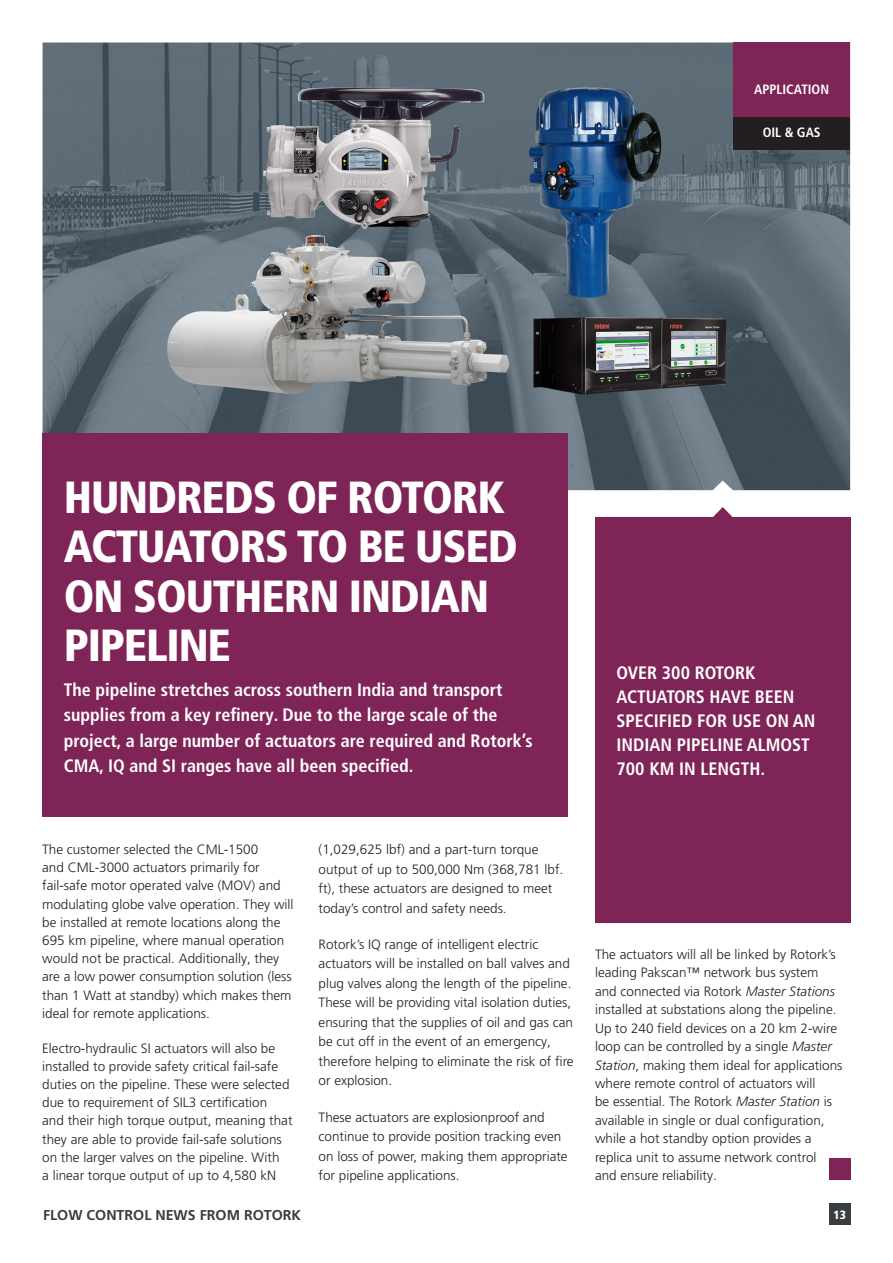
<style>
.page{position:relative;width:893px;height:1263px;background:#fff}
.page>*{position:absolute;margin:0;border:0;box-sizing:border-box;transform-origin:0 0}
.t1{font:900 condensed 45px/49.5px "Frutiger LT Pro";letter-spacing:-.025em;color:#fff}
.t2{font:700 condensed 18px/24px "Frutiger LT Pro";color:#fff}
.t3{font:700 14.25px "Frutiger LT Pro";color:#3a3d40}
.t4{font:300 13.5px/18.1px "Frutiger LT Pro";color:#231f20}
.t5{font:700 condensed 13.5px "Frutiger LT Pro";color:#fff}
.t6{font:900 condensed 12px "Frutiger LT Pro";color:#fff}
.s1{font-style:italic}
</style>
<div class="page">
<img style="left:43px;top:43px;width:807px;height:447px">
<div style="left:733px;top:43px;width:117px;height:107px;background:#7f2456"></div>
<div style="left:733px;top:117px;width:117px;height:33px;background:#231f20"></div>
<div style="left:595px;top:517px;width:255px;height:405px;background:#7f2456"></div>
<svg style="left:713px;top:507px;width:20px;height:10px"></svg>
<div style="left:829px;top:1158px;width:21px;height:21px;background:#7f2456"></div>
<div style="left:43px;top:434px;width:525px;height:383px;background:#7f2456"></div>
<div style="left:829px;top:1203px;width:21px;height:22px;background:#3a3d40"></div>
<p class="t5" style="left:754px;top:82px;width:76px">APPLICATION</p>
<p class="t5" style="left:763px;top:124px;width:60px">OIL &amp; GAS</p>
<h1 class="t1" style="left:64px;top:472px;width:455px">HUNDREDS OF ROTORK<br>ACTUATORS TO BE USED<br>ON SOUTHERN INDIAN<br>PIPELINE</h1>
<h2 class="t2" style="left:64px;top:676px;width:470px;line-height:25.5px">The pipeline stretches across southern India and transport supplies from a key refinery. Due to the large scale of the project, a large number of actuators are required and Rotork’s CMA, IQ and SI ranges have all been specified.</h2>
<h2 class="t2" style="left:617px;top:660px;width:200px">OVER 300 ROTORK<br>ACTUATORS HAVE BEEN<br>SPECIFIED FOR USE ON AN<br>INDIAN PIPELINE ALMOST<br>700 KM IN LENGTH.</h2>
<p class="t4" style="left:42px;top:840px;width:253px">The customer selected the CML-1500<br>and CML-3000 actuators primarily for fail-safe motor operated valve (MOV) and modulating globe valve operation. They will be installed at remote locations along the 695 km pipeline, where manual operation would not be practical. Additionally, they are a low power consumption solution (less than 1 Watt at standby) which makes them ideal for remote applications.</p>
<p class="t4" style="left:42px;top:1039px;width:252px">Electro-hydraulic SI actuators will also be installed to provide safety critical fail-safe duties on the pipeline. These were selected due to requirement of SIL3 certification<br>and their high torque output, meaning that they are able to provide fail-safe solutions on the larger valves on the pipeline. With<br>a linear torque output of up to 4,580 kN</p>
<p class="t3" style="left:43px;top:1207px;width:260px">FLOW CONTROL NEWS FROM ROTORK</p>
<p class="t4" style="left:319px;top:840px;width:246px;line-height:19.5px">(1,029,625 lbf) and a part-turn torque output of up to 500,000 Nm (368,781 lbf. ft), these actuators are designed to meet today’s control and safety needs.</p>
<p class="t4" style="left:319px;top:934px;width:257px;line-height:19.5px">Rotork’s IQ range of intelligent electric actuators will be installed on ball valves and plug valves along the length of the pipeline.<br>These will be providing vital isolation duties, ensuring that the supplies of oil and gas can be cut off in the event of an emergency, therefore helping to eliminate the risk of fire or explosion.</p>
<p class="t4" style="left:319px;top:1107px;width:251px;line-height:19.5px">These actuators are explosionproof and continue to provide position tracking even on loss of power, making them appropriate for pipeline applications.</p>
<p class="t4" style="left:595px;top:945px;width:249px">The actuators will all be linked by Rotork’s leading Pakscan™ network bus system and connected via Rotork <span class="s1">Master Stations </span>installed at substations along the pipeline.<br>Up to 240 field devices on a 20 km 2-wire loop can be controlled by a single <span class="s1">Master Station</span>, making them ideal for applications where remote control of actuators will<br>be essential. The Rotork <span class="s1">Master Station</span> is available in single or dual configuration, while a hot standby option provides a replica unit to assume network control<br>and ensure reliability.</p>
<p class="t6" style="left:834px;top:1207px;width:14px">13</p>
</div>
